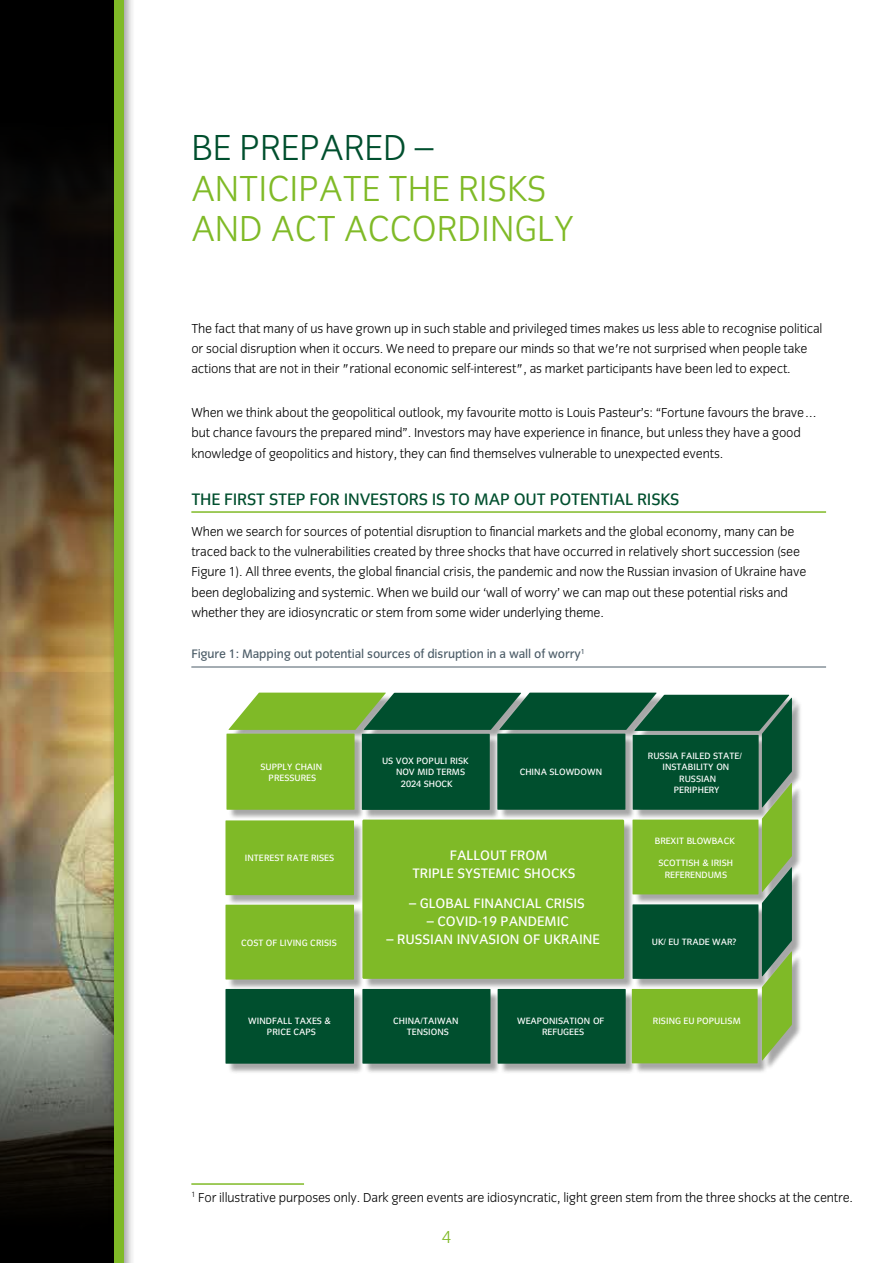
<style>
.page{position:relative;width:893px;height:1263px;background:#fff}
.page>*{position:absolute;margin:0;border:0;box-sizing:border-box;transform-origin:0 0}
.t1{font:37.5px/40.5px "Congress Sans Light Std";color:#80ba27}
.t2{font:37.5px "Congress Sans Light Std";color:#004f2e}
.t3{font:18px "Congress Sans Light Std";color:#80ba27}
.t4{font:17.25px "Congress Sans Std";letter-spacing:-.01em;color:#004f2e}
.t5{font:14.25px/18px "Congress Sans Std";color:#fff}
.t6{font:13.5px/20.2px "Congress Sans Light Std";letter-spacing:-.01em;color:#000}
.t7{font:12.75px "Congress Sans Std";letter-spacing:-.01em;color:#4b5c67}
.t8{font:9.45px/11.2px "Congress Sans Std";color:#fff;text-align:center}
</style>
<div class="page">
<svg style="left:0;top:0;width:108px;height:819px;background:#4d3d26"></svg>
<hr style="left:191px;top:511px;width:635px;height:2px;background:#80ba27">
<hr style="left:191px;top:667px;width:635px;height:1px;background:#4b5c67">
<hr style="left:191px;top:1183px;width:113px;height:2px;background:#80ba27">
<svg style="left:0;top:819px;width:108px;height:444px;background:#656455"></svg>
<div style="left:227px;top:694px;width:575px;height:380px;background:#000;opacity:.35"></div>
<div style="left:225px;top:905px;width:129px;height:74px;background:#7fba27"></div>
<div style="left:225px;top:820px;width:129px;height:75px;background:#7fba27"></div>
<svg style="left:228px;top:693px;width:564px;height:367px;background:#5f9841"></svg>
<div style="left:632px;top:989px;width:126px;height:74px;background:#7fba27"></div>
<div style="left:362px;top:989px;width:128px;height:75px;background:#004f2e"></div>
<div style="left:225px;top:989px;width:129px;height:75px;background:#004f2e"></div>
<div style="left:498px;top:989px;width:128px;height:75px;background:#004f2e"></div>
<div style="left:108px;top:0;width:27px;height:1263px;background:#000;opacity:.45"></div>
<div style="left:114px;top:0;width:9px;height:1263px;background:#80ba27"></div>
<h1 class="t2" style="left:191px;top:127px;width:244px">BE PREPARED –</h1>
<h1 class="t1" style="left:191px;top:169px;width:384px">ANTICIPATE THE RISKS<br>AND ACT ACCORDINGLY</h1>
<p class="t6" style="left:191px;top:318px;width:633px">The fact that many of us have grown up in such stable and privileged times makes us less able to recognise political or social disruption when it occurs. We need to prepare our minds so that we're not surprised when people take actions that are not in their "rational economic self-interest", as market participants have been led to expect.</p>
<p class="t6" style="left:191px;top:403px;width:628px">When we think about the geopolitical outlook, my favourite motto is Louis Pasteur’s: “Fortune favours the brave… but chance favours the prepared mind”. Investors may have experience in finance, but unless they have a good knowledge of geopolitics and history, they can find themselves vulnerable to unexpected events.</p>
<p class="t4" style="left:191px;top:490px;width:490px">THE FIRST STEP FOR INVESTORS IS TO MAP OUT POTENTIAL RISKS</p>
<p class="t6" style="left:191px;top:521px;width:616px">When we search for sources of potential disruption to financial markets and the global economy, many can be traced back to the vulnerabilities created by three shocks that have occurred in relatively short succession (see Figure 1). All three events, the global financial crisis, the pandemic and now the Russian invasion of Ukraine have been deglobalizing and systemic. When we build our ‘wall of worry’ we can map out these potential risks and whether they are idiosyncratic or stem from some wider underlying theme.</p>
<p class="t7" style="left:191px;top:647px;width:395px">Figure 1: Mapping out potential sources of disruption in a wall of worry<sup>1</sup></p>
<p class="t8" style="left:260px;top:761px;width:63px">SUPPLY CHAIN<br>PRESSURES</p>
<p class="t8" style="left:382px;top:755px;width:88px">US VOX POPULI RISK</p>
<p class="t8" style="left:396px;top:766px;width:71px">NOV MID TERMS</p>
<p class="t8" style="left:401px;top:778px;width:53px">2024 SHOCK</p>
<p class="t8" style="left:520px;top:767px;width:84px">CHINA SLOWDOWN</p>
<p class="t8" style="left:648px;top:750px;width:95px">RUSSIA FAILED STATE/</p>
<p class="t8" style="left:662px;top:761px;width:68px">INSTABILITY ON</p>
<p class="t8" style="left:679px;top:773px;width:39px">RUSSIAN</p>
<p class="t8" style="left:674px;top:784px;width:47px">PERIPHERY</p>
<p class="t8" style="left:655px;top:835px;width:82px">BREXIT BLOWBACK</p>
<p class="t8" style="left:658px;top:857px;width:76px;line-height:11.9px">SCOTTISH &amp; IRISH<br>REFERENDUMS</p>
<p class="t5" style="left:412px;top:846px;width:165px;text-indent:37px">FALLOUT FROM<br>TRIPLE SYSTEMIC SHOCKS</p>
<p class="t5" style="left:409px;top:894px;width:177px">– GLOBAL FINANCIAL CRISIS</p>
<p class="t5" style="left:427px;top:912px;width:144px">– COVID-19 PANDEMIC</p>
<p class="t5" style="left:387px;top:930px;width:215px">– RUSSIAN INVASION OF UKRAINE</p>
<p class="t8" style="left:245px;top:853px;width:91px">INTEREST RATE RISES</p>
<p class="t8" style="left:241px;top:937px;width:97px">COST OF LIVING CRISIS</p>
<p class="t8" style="left:652px;top:936px;width:86px">UK/ EU TRADE WAR?</p>
<p class="t8" style="left:393px;top:1015px;width:67px">CHINA/TAIWAN</p>
<p class="t8" style="left:653px;top:1015px;width:89px">RISING EU POPULISM</p>
<p class="t8" style="left:407px;top:1027px;width:44px">TENSIONS</p>
<p class="t8" style="left:248px;top:1015px;width:84px">WINDFALL TAXES &amp;<br>PRICE CAPS</p>
<p class="t8" style="left:517px;top:1015px;width:89px">WEAPONISATION OF<br>REFUGEES</p>
<p class="t6" style="left:191px;top:1187px;width:663px"><sup>1</sup> For illustrative purposes only. Dark green events are idiosyncratic, light green stem from the three shocks at the centre.</p>
<h2 class="t3" style="left:442px;top:1227px;width:11px">4</h2>
</div>
